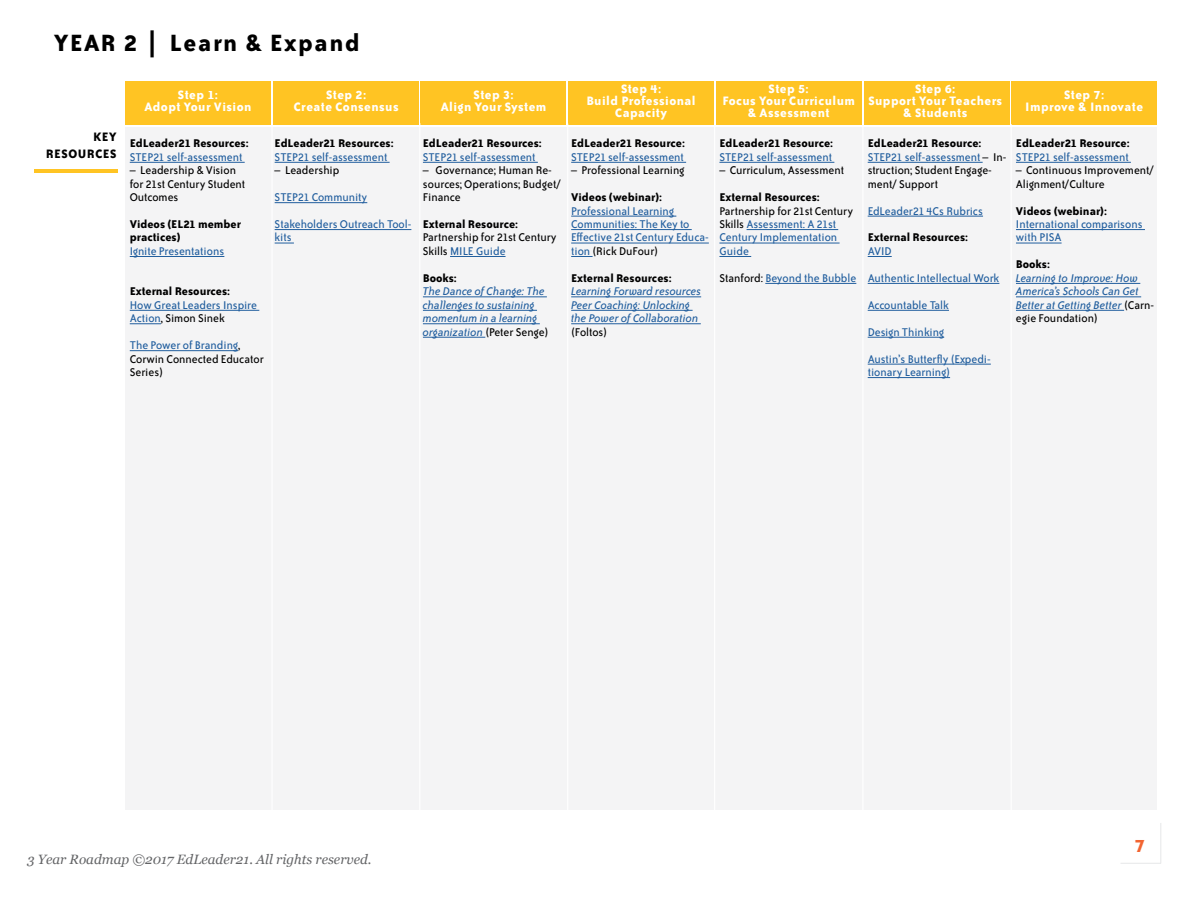
<style>
.page{position:relative;width:1188px;height:918px;background:#fff}
.page>*{position:absolute;margin:0;border:0;box-sizing:border-box;transform-origin:0 0}
.t1{font:700 27px "Bailey Sans ITC Std";letter-spacing:.06em;color:#000}
.t2{font:700 21px "Bailey Sans ITC Std";color:#f26531}
.t3{font:700 14.1px/11.7px "Bailey Sans ITC Std";letter-spacing:.03em;color:#fff;text-align:center}
.t4{font:700 14.1px/16.8px "Bailey Sans ITC Std";letter-spacing:.04em;color:#000;text-align:right}
.t5{font:italic 13.5px "Georgia";color:#636466}
.t6{font:12.9px/13.5px "Bailey Sans ITC Std";color:#215e9e}
.t7{font:12.9px/13.5px "Bailey Sans ITC Std";color:#000}
.t8{font:700 12.9px/13.5px "Bailey Sans ITC Std";color:#000}
.t9{font:italic 12.9px/13.5px "Bailey Sans ITC Std";color:#215e9e}
.s1{color:#000}
.s2{color:#215e9e}
.s3{font-style:normal;color:#000}
.s4{font-weight:700}
</style>
<div class="page">
<hr style="left:1161px;top:823px;width:1px;height:40px;background:#e6e7e8">
<hr style="left:1120px;top:863px;width:41px;height:1px;background:#e6e7e8">
<div style="left:126px;top:127px;width:1031px;height:683px;background:#f4f4f5"></div>
<div style="left:126px;top:81px;width:145px;height:44px;background:#ffc423"></div>
<div style="left:273px;top:81px;width:145px;height:44px;background:#ffc423"></div>
<div style="left:421px;top:81px;width:145px;height:44px;background:#ffc423"></div>
<div style="left:569px;top:81px;width:145px;height:44px;background:#ffc423"></div>
<div style="left:716px;top:81px;width:145px;height:44px;background:#ffc423"></div>
<div style="left:864px;top:81px;width:145px;height:44px;background:#ffc423"></div>
<div style="left:1012px;top:81px;width:145px;height:44px;background:#ffc423"></div>
<hr style="left:271px;top:124px;width:2px;height:710px;background:#fff">
<hr style="left:419px;top:123px;width:1px;height:710px;background:#fff">
<hr style="left:567px;top:124px;width:1px;height:709px;background:#fff">
<hr style="left:714px;top:124px;width:1px;height:710px;background:#fff">
<hr style="left:862px;top:124px;width:2px;height:710px;background:#fff">
<hr style="left:1011px;top:124px;width:1px;height:710px;background:#fff">
<hr style="left:34px;top:169px;width:83px;height:3px;background:#ffc423">
<hr style="left:130px;top:162px;width:115px;height:1px;background:#215e9e">
<hr style="left:130px;top:256px;width:94px;height:1px;background:#215e9e">
<hr style="left:130px;top:310px;width:129px;height:1px;background:#215e9e">
<hr style="left:130px;top:323px;width:31px;height:1px;background:#215e9e">
<hr style="left:130px;top:350px;width:108px;height:1px;background:#215e9e">
<hr style="left:275px;top:162px;width:115px;height:1px;background:#215e9e">
<hr style="left:275px;top:202px;width:92px;height:1px;background:#215e9e">
<hr style="left:275px;top:229px;width:136px;height:1px;background:#215e9e">
<svg style="left:275px;top:243px;width:19px;height:1px"></svg>
<hr style="left:423px;top:162px;width:115px;height:1px;background:#215e9e">
<hr style="left:450px;top:256px;width:56px;height:1px;background:#215e9e">
<hr style="left:423px;top:297px;width:124px;height:1px;background:#215e9e">
<hr style="left:423px;top:310px;width:114px;height:1px;background:#215e9e">
<hr style="left:423px;top:323px;width:117px;height:1px;background:#215e9e">
<hr style="left:423px;top:337px;width:62px;height:1px;background:#215e9e">
<hr style="left:571px;top:162px;width:115px;height:1px;background:#215e9e">
<hr style="left:571px;top:216px;width:105px;height:1px;background:#215e9e">
<hr style="left:571px;top:229px;width:121px;height:1px;background:#215e9e">
<hr style="left:571px;top:243px;width:138px;height:1px;background:#215e9e">
<svg style="left:571px;top:256px;width:22px;height:1px"></svg>
<hr style="left:571px;top:297px;width:130px;height:1px;background:#215e9e">
<hr style="left:571px;top:310px;width:122px;height:1px;background:#215e9e">
<hr style="left:571px;top:323px;width:130px;height:1px;background:#215e9e">
<hr style="left:719px;top:162px;width:115px;height:1px;background:#215e9e">
<hr style="left:747px;top:229px;width:91px;height:1px;background:#215e9e">
<hr style="left:719px;top:243px;width:121px;height:1px;background:#215e9e">
<hr style="left:719px;top:256px;width:32px;height:1px;background:#215e9e">
<hr style="left:765px;top:283px;width:91px;height:1px;background:#215e9e">
<hr style="left:868px;top:162px;width:115px;height:1px;background:#215e9e">
<hr style="left:868px;top:216px;width:115px;height:1px;background:#215e9e">
<svg style="left:868px;top:256px;width:24px;height:1px"></svg>
<hr style="left:868px;top:283px;width:131px;height:1px;background:#215e9e">
<hr style="left:868px;top:310px;width:81px;height:1px;background:#215e9e">
<hr style="left:868px;top:337px;width:76px;height:1px;background:#215e9e">
<hr style="left:868px;top:364px;width:123px;height:1px;background:#215e9e">
<hr style="left:868px;top:377px;width:82px;height:1px;background:#215e9e">
<hr style="left:1016px;top:162px;width:115px;height:1px;background:#215e9e">
<hr style="left:1016px;top:229px;width:129px;height:1px;background:#215e9e">
<hr style="left:1016px;top:243px;width:46px;height:1px;background:#215e9e">
<hr style="left:1016px;top:283px;width:124px;height:1px;background:#215e9e">
<hr style="left:1016px;top:297px;width:125px;height:1px;background:#215e9e">
<hr style="left:1016px;top:310px;width:108px;height:1px;background:#215e9e">
<h1 class="t1" style="left:54px;top:29px;width:307px">YEAR 2 | Learn &amp; Expand</h1>
<p class="t3" style="left:145px;top:89px;width:108px">Step 1:<br>Adopt Your Vision</p>
<p class="t3" style="left:294px;top:89px;width:106px">Step 2:<br>Create Consensus</p>
<p class="t3" style="left:441px;top:89px;width:107px">Step 3:<br>Align Your System</p>
<p class="t3" style="left:586px;top:83px;width:111px">Step 4:<br>Build Professional<br>Capacity</p>
<p class="t3" style="left:722px;top:83px;width:134px">Step 5:<br>Focus Your Curriculum &amp; Assessment</p>
<p class="t3" style="left:868px;top:83px;width:135px">Step 6:<br>Support Your Teachers &amp; Students</p>
<p class="t3" style="left:1025px;top:89px;width:120px">Step 7:<br>Improve &amp; Innovate</p>
<p class="t4" style="left:46px;top:128px;width:72px">KEY<br>RESOURCES</p>
<p class="t8" style="left:130px;top:137px;width:120px">EdLeader21 Resources:</p>
<p class="t6" style="left:130px;top:150px;width:114px">STEP21 self-assessment</p>
<p class="t7" style="left:130px;top:164px;width:117px">– Leadership &amp; Vision for 21st Century Student<br>Outcomes</p>
<p class="t8" style="left:130px;top:217px;width:113px">Videos (EL21 member practices)</p>
<p class="t6" style="left:130px;top:244px;width:96px">Ignite Presentations</p>
<p class="t8" style="left:130px;top:285px;width:102px">External Resources:</p>
<p class="t6" style="left:130px;top:298px;width:129px">How Great Leaders Inspire<br>Action<span class="s1">, Simon Sinek</span></p>
<p class="t7" style="left:130px;top:339px;width:136px"><span class="s2">The Power of Branding</span>,<br>Corwin Connected Educator<br>Series)</p>
<p class="t8" style="left:275px;top:137px;width:120px">EdLeader21 Resources:</p>
<p class="t6" style="left:275px;top:150px;width:114px">STEP21 self-assessment</p>
<p class="t7" style="left:275px;top:164px;width:66px">– Leadership</p>
<p class="t6" style="left:275px;top:184px;width:138px;line-height:26.8px">STEP21 Community<br>Stakeholders Outreach Tool-</p>
<p class="t6" style="left:275px;top:231px;width:19px">kits</p>
<p class="t8" style="left:423px;top:137px;width:120px">EdLeader21 Resources:</p>
<p class="t6" style="left:423px;top:150px;width:114px">STEP21 self-assessment</p>
<p class="t7" style="left:423px;top:164px;width:140px">– Governance; Human Re&shy;sources; Operations; Budget/<br>Finance</p>
<p class="t8" style="left:423px;top:217px;width:97px">External Resource:</p>
<p class="t7" style="left:423px;top:231px;width:135px">Partnership for 21st Century<br>Skills <span class="s2">MILE Guide</span></p>
<p class="t8" style="left:423px;top:271px;width:35px">Books:</p>
<p class="t9" style="left:423px;top:285px;width:127px">The Dance of Change: The challenges to sustaining momentum in a learning organization <span class="s3">(Peter Senge)</span></p>
<p class="t8" style="left:571px;top:137px;width:115px">EdLeader21 Resource:</p>
<p class="t6" style="left:571px;top:150px;width:114px">STEP21 self-assessment</p>
<p class="t7" style="left:571px;top:164px;width:115px">– Professional Learning</p>
<p class="t8" style="left:571px;top:190px;width:92px">Videos (webinar):</p>
<p class="t6" style="left:571px;top:204px;width:139px">Professional Learning<br>Communities: The Key to<br>Effective 21st Century Educa&shy;tion <span class="s1">(Rick DuFour)</span></p>
<p class="t8" style="left:571px;top:271px;width:102px">External Resources:</p>
<p class="t9" style="left:571px;top:285px;width:131px">Learning Forward resources<br>Peer Coaching: Unlocking the Power of Collaboration</p>
<p class="t7" style="left:571px;top:325px;width:38px">(Foltos)</p>
<p class="t8" style="left:719px;top:137px;width:115px">EdLeader21 Resource:</p>
<p class="t6" style="left:719px;top:150px;width:114px">STEP21 self-assessment</p>
<p class="t7" style="left:719px;top:164px;width:126px">– Curriculum, Assessment</p>
<p class="t8" style="left:719px;top:190px;width:102px">External Resources:</p>
<p class="t6" style="left:719px;top:204px;width:135px"><span class="s1">Partnership for 21st Century<br>Skills</span> Assessment: A 21st<br>Century Implementation<br>Guide</p>
<p class="t6" style="left:719px;top:271px;width:138px"><span class="s1">Stanford:</span> Beyond the Bubble</p>
<p class="t7" style="left:868px;top:137px;width:140px"><span class="s4">EdLeader21 Resource:<br></span><span class="s2">STEP21 self-assessment</span> – In&shy;struction; Student Engage&shy;ment/ Support</p>
<p class="t6" style="left:868px;top:204px;width:117px">EdLeader21 4Cs Rubrics</p>
<p class="t8" style="left:868px;top:231px;width:102px">External Resources:</p>
<p class="t6" style="left:868px;top:238px;width:133px;line-height:26.8px">AVID<br>Authentic Intellectual Work<br>Accountable Talk<br>Design Thinking<br>Austin’s Butterfly (Expedi-</p>
<p class="t6" style="left:868px;top:366px;width:84px">tionary Learning)</p>
<p class="t8" style="left:1016px;top:137px;width:115px">EdLeader21 Resource:</p>
<p class="t6" style="left:1016px;top:150px;width:114px">STEP21 self-assessment</p>
<p class="t7" style="left:1016px;top:164px;width:140px">– Continuous Improvement/<br>Alignment/Culture</p>
<p class="t8" style="left:1016px;top:204px;width:92px">Videos (webinar):</p>
<p class="t6" style="left:1016px;top:218px;width:128px">International comparisons with PISA</p>
<p class="t8" style="left:1016px;top:258px;width:35px">Books:</p>
<p class="t9" style="left:1016px;top:271px;width:140px">Learning to Improve: How<br>America’s Schools Can Get<br>Better at Getting Better <span class="s3">(Carn&shy;egie Foundation)</span></p>
<p class="t5" style="left:27px;top:851px;width:346px">3 Year Roadmap ©2017 EdLeader21. All rights reserved.</p>
<h2 class="t2" style="left:1135px;top:834px;width:12px">7</h2>
</div>
